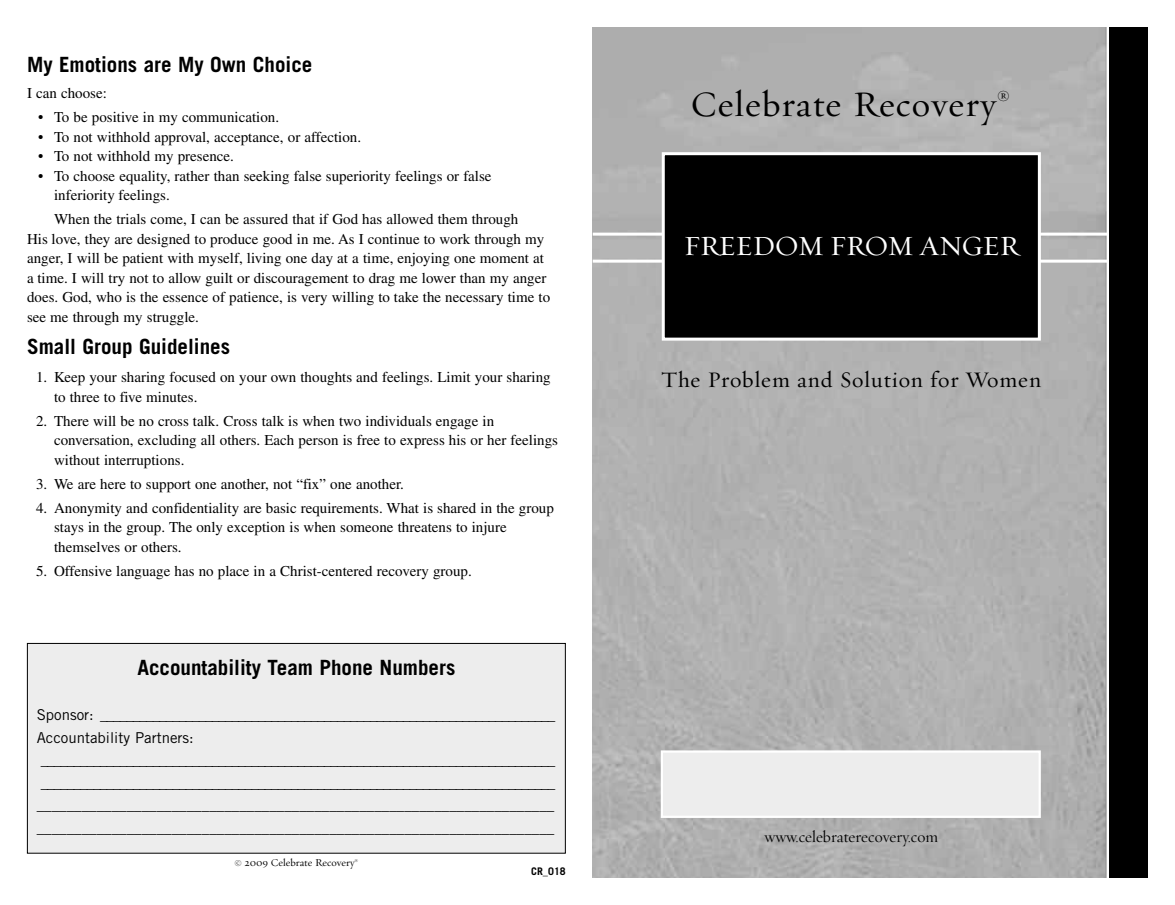
<style>
.page{position:relative;width:1175px;height:905px;background:#fff}
.page>*{position:absolute;margin:0;border:0;box-sizing:border-box;transform-origin:0 0}
.t1{font:36px "Requiem Text HTF Roman";letter-spacing:.03em;color:#000}
.t2{font:27.9px "Requiem Text HTF Roman";letter-spacing:-.03em;color:#fff}
.t3{font:22.35px "Requiem Text HTF Roman";letter-spacing:.035em;color:#000}
.t4{font:700 21px "Trade Gothic LT Std";color:#000}
.t5{font:16.5px "Requiem Display HTF Roman";color:#000}
.t6{font:15px/19.5px "Times LT Std";color:#000}
.t7{font:15px/22.5px "Trade Gothic LT Std";color:#000}
.t8{font:10.5px "Requiem Text HTF Roman";color:#000}
.t9{font:700 10.5px "Trade Gothic LT Std";color:#000}
</style>
<div class="page">
<div style="left:592px;top:27px;width:556px;height:851px;background:#000"></div>
<div style="left:592px;top:27px;width:516px;height:851px;background:#b1b1b1"></div>
<svg style="left:592px;top:232px;width:516px;height:4px"></svg>
<hr style="left:592px;top:260px;width:516px;height:2px;background:#fff">
<div style="left:664px;top:155px;width:373px;height:182px;background:#000"></div>
<div style="left:662px;top:152px;width:378px;height:188px;border:3px solid #fff"></div>
<div style="left:663px;top:752px;width:375px;height:63px;background:#ededed"></div>
<div style="left:661px;top:750px;width:379px;height:68px;border:2px solid #fff"></div>
<div style="left:28px;top:643px;width:537px;height:209px;background:#ededed"></div>
<div style="left:27px;top:643px;width:539px;height:210px;border:1px solid #000"></div>
<h3 class="t4" style="left:27px;top:52px;width:287px">My Emotions are My Own Choice</h3>
<p class="t6" style="left:27px;top:83px;width:81px">I can choose:</p>
<p class="t6" style="left:38px;top:107px;width:242px">• To be positive in my communication.</p>
<p class="t6" style="left:38px;top:127px;width:324px">• To not withhold approval, acceptance, or affection.</p>
<p class="t6" style="left:38px;top:146px;width:197px">• To not withhold my presence.</p>
<p class="t6" style="left:54px;top:166px;width:439px;text-indent:-16px">• To choose equality, rather than seeking false superiority feelings or false inferiority feelings.</p>
<p class="t6" style="left:27px;top:209px;width:524px;text-indent:27px">When the trials come, I can be assured that if God has allowed them through<br>His love, they are designed to produce good in me. As I continue to work through my anger, I will be patient with myself, living one day at a time, enjoying one moment at a time. I will try not to allow guilt or discouragement to drag me lower than my anger does. God, who is the essence of patience, is very willing to take the necessary time to see me through my struggle.</p>
<h3 class="t4" style="left:27px;top:333px;width:205px">Small Group Guidelines</h3>
<p class="t6" style="left:54px;top:367px;width:498px;text-indent:-18px">1. Keep your sharing focused on your own thoughts and feelings. Limit your sharing to three to five minutes.</p>
<p class="t6" style="left:54px;top:411px;width:505px;text-indent:-18px">2. There will be no cross talk. Cross talk is when two individuals engage in conversation, excluding all others. Each person is free to express his or her feelings without interruptions.</p>
<p class="t6" style="left:36px;top:474px;width:369px">3. We are here to support one another, not “fix” one another.</p>
<p class="t6" style="left:54px;top:498px;width:501px;text-indent:-18px">4. Anonymity and confidentiality are basic requirements. What is shared in the group stays in the group. The only exception is when someone threatens to injure themselves or others.</p>
<p class="t6" style="left:36px;top:561px;width:437px">5. Offensive language has no place in a Christ-centered recovery group.</p>
<h3 class="t4" style="left:137px;top:654px;width:319px">Accountability Team Phone Numbers</h3>
<p class="t7" style="left:37px;top:703px;width:520px">Sponsor: _____________________________________________________________________ Accountability Partners: ______________________________________________________________________________ ______________________________________________________________________________ _____________________________________________________________________ _____________________________________________________________________</p>
<p class="t8" style="left:234px;top:856px;width:125px">© 2009 Celebrate Recovery<sup>®</sup></p>
<p class="t9" style="left:531px;top:864px;width:36px">CR_018</p>
<h1 class="t1" style="left:690px;top:82px;width:321px">Celebrate Recovery<sup>®</sup></h1>
<h2 class="t2" style="left:683px;top:229px;width:337px">FREEDOM FROM ANGER</h2>
<h3 class="t3" style="left:661px;top:367px;width:381px">The Problem and Solution for Women</h3>
<p class="t5" style="left:764px;top:827px;width:175px">www.celebraterecovery.com</p>
</div>
